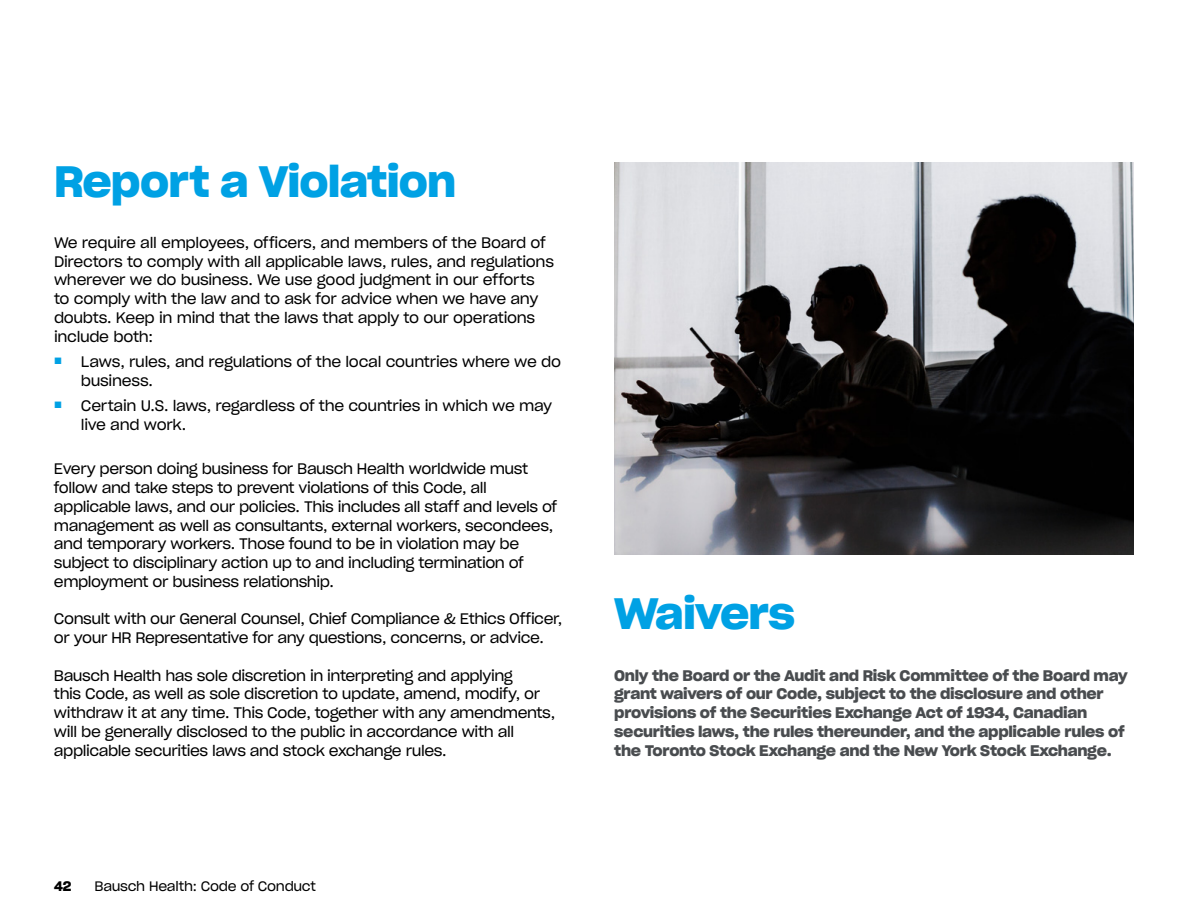
<style>
.page{position:relative;width:1188px;height:918px;background:#fff}
.page>*{position:absolute;margin:0;border:0;box-sizing:border-box;transform-origin:0 0}
.t1{font:42.9px "Sharp Grotesk Sm Bold 21";letter-spacing:-.02em;color:#00a1e4}
.t2{font:15px/18.8px "Sharp Grotesk Book 20";letter-spacing:-.03em;color:#000}
.t3{font:15px/18.8px "Sharp Grotesk Sm Bold 21";letter-spacing:-.02em;color:#494c4f}
.t4{font:13.5px "Sharp Grotesk Book 20";letter-spacing:-.02em;color:#000}
.t5{font:13.5px "Sharp Grotesk Sm Bold 20";color:#000}
</style>
<div class="page">
<img style="left:614px;top:162px;width:520px;height:393px">
<h1 class="t1" style="left:54px;top:146px;width:404px">Report a Violation</h1>
<p class="t2" style="left:54px;top:232px;width:502px">We require all employees, officers, and members of the Board of Directors to comply with all applicable laws, rules, and regulations wherever we do business. We use good judgment in our efforts to comply with the law and to ask for advice when we have any doubts. Keep in mind that the laws that apply to our operations include both:</p>
<p class="t2" style="left:81px;top:352px;width:482px;text-indent:-27px"><sup>■</sup> Laws, rules, and regulations of the local countries where we do business.</p>
<p class="t2" style="left:81px;top:396px;width:473px;text-indent:-27px"><sup>■</sup> Certain U.S. laws, regardless of the countries in which we may live and work.</p>
<p class="t2" style="left:54px;top:459px;width:505px">Every person doing business for Bausch Health worldwide must follow and take steps to prevent violations of this Code, all applicable laws, and our policies. This includes all staff and levels of management as well as consultants, external workers, secondees, and temporary workers. Those found to be in violation may be subject to disciplinary action up to and including termination of employment or business relationship.</p>
<p class="t2" style="left:54px;top:609px;width:510px">Consult with our General Counsel, Chief Compliance &amp; Ethics Officer, or your HR Representative for any questions, concerns, or advice.</p>
<p class="t2" style="left:54px;top:665px;width:503px">Bausch Health has sole discretion in interpreting and applying<br>this Code, as well as sole discretion to update, amend, modify, or withdraw it at any time. This Code, together with any amendments, will be generally disclosed to the public in accordance with all applicable securities laws and stock exchange rules.</p>
<p class="t5" style="left:54px;top:875px;width:19px">42</p>
<p class="t4" style="left:94px;top:876px;width:223px">Bausch Health: Code of Conduct</p>
<h1 class="t1" style="left:614px;top:579px;width:182px">Waivers</h1>
<p class="t3" style="left:614px;top:665px;width:515px">Only the Board or the Audit and Risk Committee of the Board may grant waivers of our Code, subject to the disclosure and other provisions of the Securities Exchange Act of 1934, Canadian securities laws, the rules thereunder, and the applicable rules of the Toronto Stock Exchange and the New York Stock Exchange.</p>
</div>
